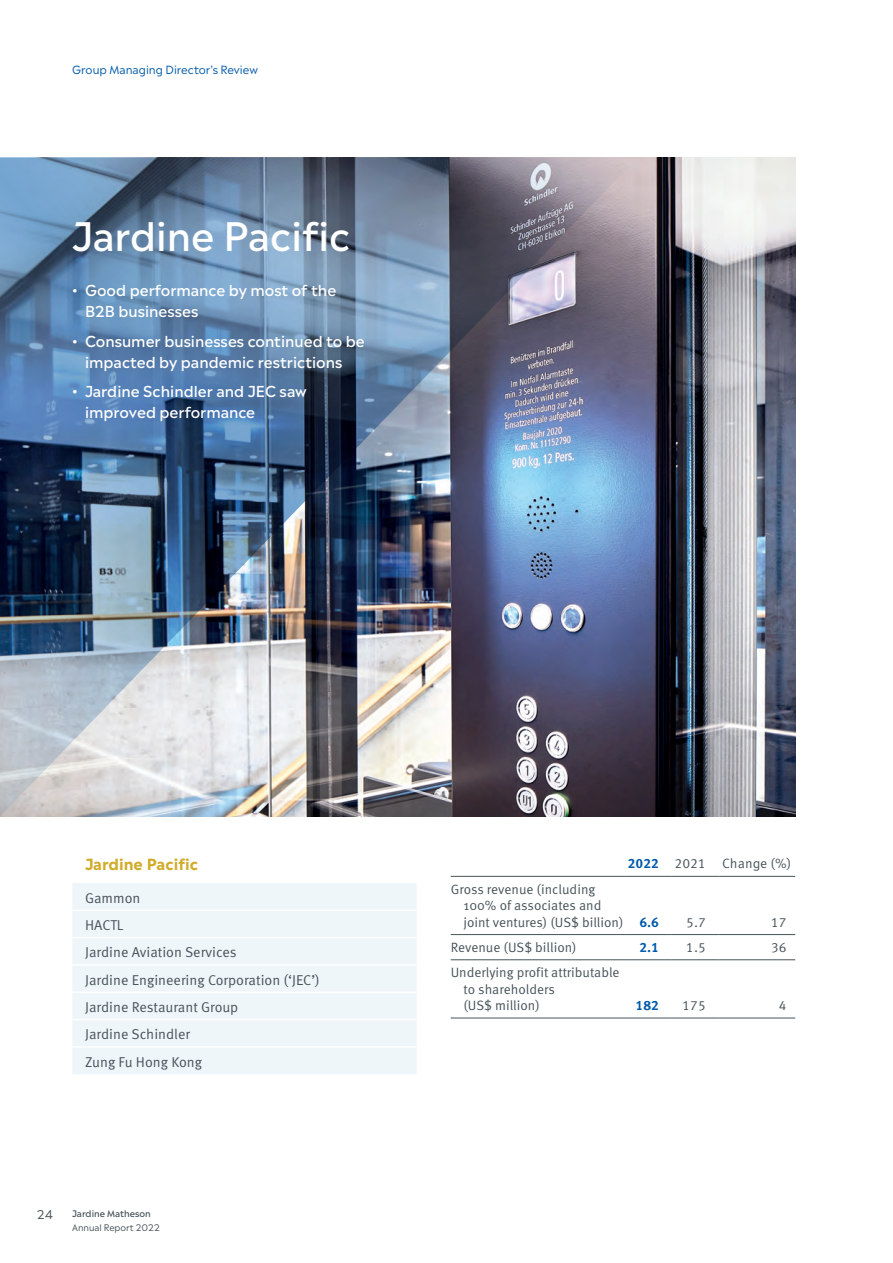
<style>
.page{position:relative;width:893px;height:1263px;background:#fff}
.page>*{position:absolute;margin:0;border:0;box-sizing:border-box;transform-origin:0 0}
.MD_Headline_new{font:500 39px "Madera";color:#fff}
.Subhead_1{font:700 15.3px "Madera";color:#d1ab2a}
.t1{font:500 15px/21px "Madera";color:#fff}
.Body_text{font:14.25px "Meta OT Norm";color:#475359}
.t2{font:13.5px/16.5px "Meta OT Norm";color:#475359}
.BR_table_head_2{font:13.5px "Meta Correspondence Pro";color:#475359}
.BR_table_no_1{font:700 13.5px "Meta Correspondence Pro";color:#015aaa}
.BR_table_no_1-2{font:13.5px "Meta Correspondence Pro";color:#475359}
.BR_table_no_2{font:13.5px "Meta Correspondence Pro";color:#475359}
.BR_table_head_1{font:700 13.5px "Meta Correspondence Pro";color:#015aaa}
.BR_table_head_1-2{font:13.5px "Meta Correspondence Pro";color:#475359}
.t3{font:12px "Madera";color:#475359}
.t4{font:11.25px "Madera";color:#015aaa}
.t5{font:9px "Madera";color:#475359}
.t6{font:500 9px "Madera";color:#475359}
</style>
<div class="page">
<img style="left:638px;top:157px;width:157px;height:659px">
<img style="left:0;top:157px;width:638px;height:659px">
<hr style="left:451px;top:934px;width:174px;height:1px;background:#475359">
<hr style="left:451px;top:959px;width:174px;height:1px;background:#475359">
<hr style="left:625px;top:934px;width:47px;height:1px;background:#475359">
<hr style="left:672px;top:934px;width:47px;height:1px;background:#475359">
<hr style="left:719px;top:934px;width:76px;height:1px;background:#475359">
<hr style="left:625px;top:959px;width:47px;height:1px;background:#475359">
<hr style="left:672px;top:959px;width:47px;height:1px;background:#475359">
<hr style="left:719px;top:959px;width:76px;height:1px;background:#475359">
<hr style="left:451px;top:1018px;width:174px;height:1px;background:#475359">
<hr style="left:625px;top:1018px;width:47px;height:1px;background:#475359">
<hr style="left:672px;top:1018px;width:47px;height:1px;background:#475359">
<hr style="left:719px;top:1018px;width:76px;height:1px;background:#475359">
<hr style="left:451px;top:876px;width:174px;height:1px;background:#475359">
<hr style="left:625px;top:876px;width:47px;height:1px;background:#475359">
<hr style="left:672px;top:876px;width:47px;height:1px;background:#475359">
<hr style="left:719px;top:876px;width:76px;height:1px;background:#475359">
<div style="left:72px;top:883px;width:345px;height:191px;background:#eff6f9"></div>
<hr style="left:72px;top:909px;width:345px;height:2px;background:#fff">
<hr style="left:72px;top:937px;width:345px;height:1px;background:#fff">
<hr style="left:72px;top:964px;width:345px;height:2px;background:#fff">
<hr style="left:72px;top:991px;width:345px;height:2px;background:#fff">
<hr style="left:72px;top:1019px;width:345px;height:1px;background:#fff">
<hr style="left:72px;top:1046px;width:345px;height:2px;background:#fff">
<p class="t4" style="left:72px;top:61px;width:187px">Group Managing Director’s Review</p>
<p class="MD_Headline_new" style="left:72px;top:207px;width:280px">Jardine Pacific</p>
<p class="t1" style="left:85px;top:279px;width:253px;text-indent:-13px">• Good performance by most of the<br>B2B businesses</p>
<p class="t1" style="left:85px;top:330px;width:281px;text-indent:-13px">• Consumer businesses continued to be impacted by pandemic restrictions</p>
<p class="t1" style="left:85px;top:380px;width:223px;text-indent:-13px">• Jardine Schindler and JEC saw improved performance</p>
<p class="Subhead_1" style="left:85px;top:852px;width:115px">Jardine Pacific</p>
<p class="Body_text" style="left:85px;top:889px;width:57px">Gammon</p>
<p class="Body_text" style="left:85px;top:916px;width:40px">HACTL</p>
<p class="Body_text" style="left:85px;top:944px;width:153px">Jardine Aviation Services</p>
<p class="Body_text" style="left:85px;top:971px;width:236px">Jardine Engineering Corporation (‘JEC’)</p>
<p class="Body_text" style="left:85px;top:998px;width:155px">Jardine Restaurant Group</p>
<p class="Body_text" style="left:85px;top:1026px;width:106px">Jardine Schindler</p>
<p class="Body_text" style="left:85px;top:1053px;width:119px">Zung Fu Hong Kong</p>
<p class="t3" style="left:37px;top:1206px;width:17px">24</p>
<p class="t6" style="left:72px;top:1207px;width:80px">Jardine Matheson</p>
<p class="t5" style="left:72px;top:1220px;width:89px">Annual Report 2022</p>
<p class="BR_table_head_1" style="left:628px;top:853px;width:33px">2022</p>
<p class="BR_table_head_1-2" style="left:675px;top:853px;width:33px">2021</p>
<p class="BR_table_head_2" style="left:722px;top:853px;width:71px">Change (%)</p>
<p class="t2" style="left:463px;top:881px;width:161px;text-indent:-13px">Gross revenue (including<br>100% of associates and joint ventures) (US$ billion)</p>
<p class="BR_table_no_1" style="left:639px;top:911px;width:21px">6.6</p>
<p class="BR_table_no_1-2" style="left:686px;top:912px;width:21px">5.7</p>
<p class="BR_table_no_2" style="left:771px;top:912px;width:17px">17</p>
<p class="t2" style="left:451px;top:939px;width:127px">Revenue (US$ billion)</p>
<p class="BR_table_no_1" style="left:639px;top:936px;width:21px">2.1</p>
<p class="BR_table_no_1-2" style="left:686px;top:937px;width:21px">1.5</p>
<p class="BR_table_no_2" style="left:771px;top:937px;width:17px">36</p>
<p class="t2" style="left:463px;top:964px;width:158px;text-indent:-13px">Underlying profit attributable to shareholders<br>(US$ million)</p>
<p class="BR_table_no_1" style="left:636px;top:995px;width:25px">182</p>
<p class="BR_table_no_1-2" style="left:682px;top:995px;width:25px">175</p>
<p class="BR_table_no_2" style="left:779px;top:995px;width:9px">4</p>
</div>
